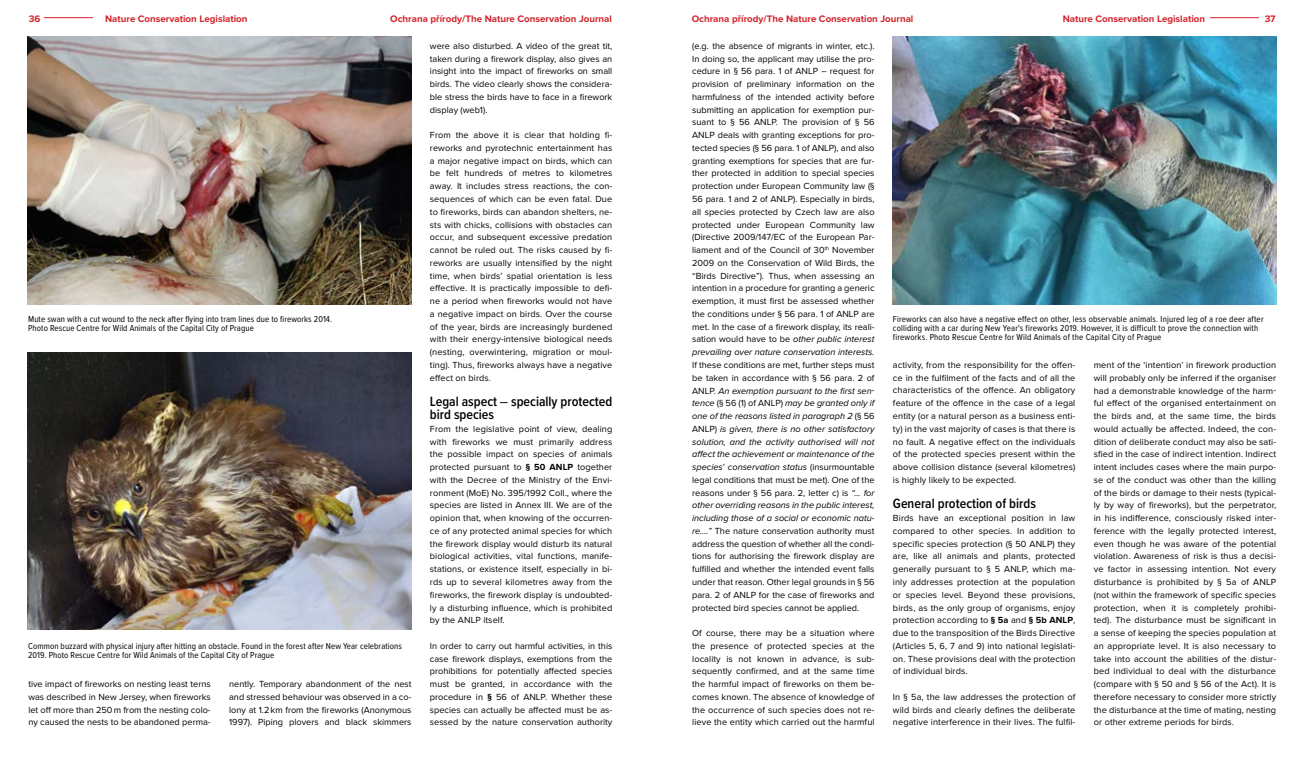
<style>
.page{position:relative;width:1304px;height:766px;background:#fff}
.page>*{position:absolute;margin:0;border:0;box-sizing:border-box;transform-origin:0 0}
.t1{font:600 13.9px/12.8px "Proxima Nova Cond";color:#000}
.t2{font:700 9.8px "Proxima Nova";color:#d2232a}
.t3{font:9.2px/12.8px "Proxima Nova";letter-spacing:.01em;color:#000;text-align:justify}
.t4{font:9px/9px "Proxima Nova Cond";letter-spacing:.01em;color:#000}
.s1{font-family:"Proxima Nova";font-weight:400}
.s2{font-weight:700}
.s3{font-style:italic}
</style>
<div class="page">
<img style="left:28px;top:36px;width:383px;height:268px">
<img style="left:28px;top:353px;width:383px;height:276px">
<img style="left:893px;top:36px;width:383px;height:268px">
<hr style="left:1210px;top:17px;width:49px;height:1px;background:#d2232a">
<hr style="left:44px;top:17px;width:49px;height:1px;background:#d2232a">
<p class="t2" style="left:29px;top:11px;width:13px">36</p>
<p class="t2" style="left:105px;top:11px;width:144px">Nature Conservation Legislation</p>
<p class="t2" style="left:390px;top:11px;width:223px">Ochrana přírody/The Nature Conservation Journal</p>
<p class="t2" style="left:692px;top:11px;width:223px">Ochrana přírody/The Nature Conservation Journal</p>
<p class="t2" style="left:1063px;top:11px;width:144px">Nature Conservation Legislation</p>
<p class="t2" style="left:1265px;top:11px;width:12px">37</p>
<p class="t4" style="left:28px;top:314px;width:306px">Mute swan with a cut wound to the neck after flying into tram lines due to fireworks 2014.<br>Photo Rescue Centre for Wild Animals of the Capital City of Prague</p>
<p class="t4" style="left:28px;top:640px;width:375px">Common buzzard with physical injury after hitting an obstacle. Found in the forest after New Year celebrations<br>2019. Photo Rescue Centre for Wild Animals of the Capital City of Prague</p>
<p class="t3" style="left:28px;top:677px;width:184px">tive impact of fireworks on nesting least terns was described in New Jersey, when fireworks let off more than 250 m from the nesting colo&shy;ny caused the nests to be abandoned perma-</p>
<p class="t3" style="left:229px;top:677px;width:184px">nently. Temporary abandonment of the nest and stressed behaviour was observed in a co&shy;lony at 1.2 km from the fireworks (Anonymous 1997). Piping plovers and black skimmers</p>
<p class="t3" style="left:430px;top:39px;width:184px">were also disturbed. A video of the great tit, taken during a firework display, also gives an insight into the impact of fireworks on small birds. The video clearly shows the considera&shy;ble stress the birds have to face in a firework display (web1).</p>
<p class="t3" style="left:430px;top:128px;width:184px">From the above it is clear that holding fi&shy;reworks and pyrotechnic entertainment has a major negative impact on birds, which can be felt hundreds of metres to kilometres away. It includes stress reactions, the con&shy;sequences of which can be even fatal. Due to fireworks, birds can abandon shelters, ne&shy;sts with chicks, collisions with obstacles can occur, and subsequent excessive predation cannot be ruled out. The risks caused by fi&shy;reworks are usually intensified by the night time, when birds’ spatial orientation is less effective. It is practically impossible to defi&shy;ne a period when fireworks would not have a negative impact on birds. Over the course of the year, birds are increasingly burdened with their energy-intensive biological needs (nesting, overwintering, migration or moul&shy;ting). Thus, fireworks always have a negative effect on birds.</p>
<h1 class="t1" style="left:430px;top:395px;width:184px">Legal aspect <span class="s1">–</span> specially protected bird species</h1>
<p class="t3" style="left:430px;top:422px;width:184px">From the legislative point of view, dealing with fireworks we must primarily address the possible impact on species of animals protected pursuant to <span class="s2">§ 50 ANLP</span> together with the Decree of the Ministry of the Envi&shy;ronment (MoE) No. 395/1992 Coll., where the species are listed in Annex III. We are of the opinion that, when knowing of the occurren&shy;ce of any protected animal species for which the firework display would disturb its natural biological activities, vital functions, manife&shy;stations, or existence itself, especially in bi&shy;rds up to several kilometres away from the fireworks, the firework display is undoubted&shy;ly a disturbing influence, which is prohibited by the ANLP itself.</p>
<p class="t3" style="left:430px;top:638px;width:184px">In order to carry out harmful activities, in this case firework displays, exemptions from the prohibitions for potentially affected species must be granted, in accordance with the procedure in <span class="s2">§</span> 56 of ANLP. Whether these species can actually be affected must be as&shy;sessed by the nature conservation authority</p>
<p class="t3" style="left:692px;top:39px;width:184px">(e.g. the absence of migrants in winter, etc.).<br>In doing so, the applicant may utilise the pro&shy;cedure in § 56 para. 1 of ANLP – request for provision of preliminary information on the harmfulness of the intended activity before submitting an application for exemption pur&shy;suant to § 56 ANLP. The provision of § 56<br>ANLP deals with granting exceptions for pro&shy;tected species (§ 56 para. 1 of ANLP), and also granting exemptions for species that are fur&shy;ther protected in addition to special species protection under European Community law (§ 56 para. 1 and 2 of ANLP). Especially in birds, all species protected by Czech law are also protected under European Community law (Directive 2009/147/EC of the European Par&shy;liament and of the Council of 30<sup>th</sup> November 2009 on the Conservation of Wild Birds, the “Birds Directive”). Thus, when assessing an intention in a procedure for granting a generic exemption, it must first be assessed whether the conditions under § 56 para. 1 of ANLP are met. In the case of a firework display, its reali&shy;sation would have to be <span class="s3">other public interest prevailing over nature conservation interests.</span></p>
<p class="t3" style="left:692px;top:358px;width:184px">If these conditions are met, further steps must be taken in accordance with § 56 para. 2 of ANLP. <span class="s3">An exemption pursuant to the first sen&shy;tence</span> (§ 56 (1) of ANLP) <span class="s3">may be granted only if one of the reasons listed in paragraph 2</span> (§ 56<br>ANLP) <span class="s3">is given, there is no other satisfactory solution, and the activity authorised will not affect the achievement or maintenance of the species</span>’ <span class="s3">conservation status</span> (insurmountable legal conditions that must be met). One of the reasons under § 56 para. 2, letter c) is <span class="s3">“... for other overriding reasons in the public interest, including those of a social or economic natu&shy;re….”</span> The nature conservation authority must address the question of whether all the condi&shy;tions for authorising the firework display are fulfilled and whether the intended event falls under that reason. Other legal grounds in § 56 para. 2 of ANLP for the case of fireworks and protected bird species cannot be applied.</p>
<p class="t3" style="left:692px;top:626px;width:184px">Of course, there may be a situation where the presence of protected species at the locality is not known in advance, is sub&shy;sequently confirmed, and at the same time the harmful impact of fireworks on them be&shy;comes known. The absence of knowledge of the occurrence of such species does not re&shy;lieve the entity which carried out the harmful</p>
<p class="t4" style="left:893px;top:314px;width:372px">Fireworks can also have a negative effect on other, less observable animals. Injured leg of a roe deer after colliding with a car during New Year's fireworks 2019. However, it is difficult to prove the connection with fireworks. Photo Rescue Centre for Wild Animals of the Capital City of Prague</p>
<p class="t3" style="left:893px;top:358px;width:184px">activity, from the responsibility for the offen&shy;ce in the fulfilment of the facts and of all the characteristics of the offence. An obligatory feature of the offence in the case of a legal entity (or a natural person as a business enti&shy;ty) in the vast majority of cases is that there is no fault. A negative effect on the individuals of the protected species present within the above collision distance (several kilometres) is highly likely to be expected.</p>
<h1 class="t1" style="left:893px;top:497px;width:144px">General protection of birds</h1>
<p class="t3" style="left:893px;top:511px;width:184px">Birds have an exceptional position in law compared to other species. In addition to specific species protection (§ 50 ANLP) they are, like all animals and plants, protected generally pursuant to § 5 ANLP, which ma&shy;inly addresses protection at the population or species level. Beyond these provisions, birds, as the only group of organisms, enjoy protection according to <span class="s2">§ 5a</span> and <span class="s2">§ 5b ANLP</span>, due to the transposition of the Birds Directive (Articles 5, 6, 7 and 9) into national legislati&shy;on. These provisions deal with the protection of individual birds.</p>
<p class="t3" style="left:893px;top:689px;width:184px">In § 5a, the law addresses the protection of wild birds and clearly defines the deliberate negative interference in their lives. The fulfil-</p>
<p class="t3" style="left:1094px;top:358px;width:184px">ment of the ‘intention’ in firework production will probably only be inferred if the organiser had a demonstrable knowledge of the harm&shy;ful effect of the organised entertainment on the birds and, at the same time, the birds would actually be affected. Indeed, the con&shy;dition of deliberate conduct may also be sati&shy;sfied in the case of indirect intention. Indirect intent includes cases where the main purpo&shy;se of the conduct was other than the killing of the birds or damage to their nests (typical&shy;ly by way of fireworks), but the perpetrator, in his indifference, consciously risked inter&shy;ference with the legally protected interest, even though he was aware of the potential violation. Awareness of risk is thus a decisi&shy;ve factor in assessing intention. Not every disturbance is prohibited by § 5a of ANLP (not within the framework of specific species protection, when it is completely prohibi&shy;ted). The disturbance must be significant in a sense of keeping the species population at an appropriate level. It is also necessary to take into account the abilities of the distur&shy;bed individual to deal with the disturbance (compare with § 50 and § 56 of the Act). It is therefore necessary to consider more strictly the disturbance at the time of mating, nesting or other extreme periods for birds.</p>
</div>
